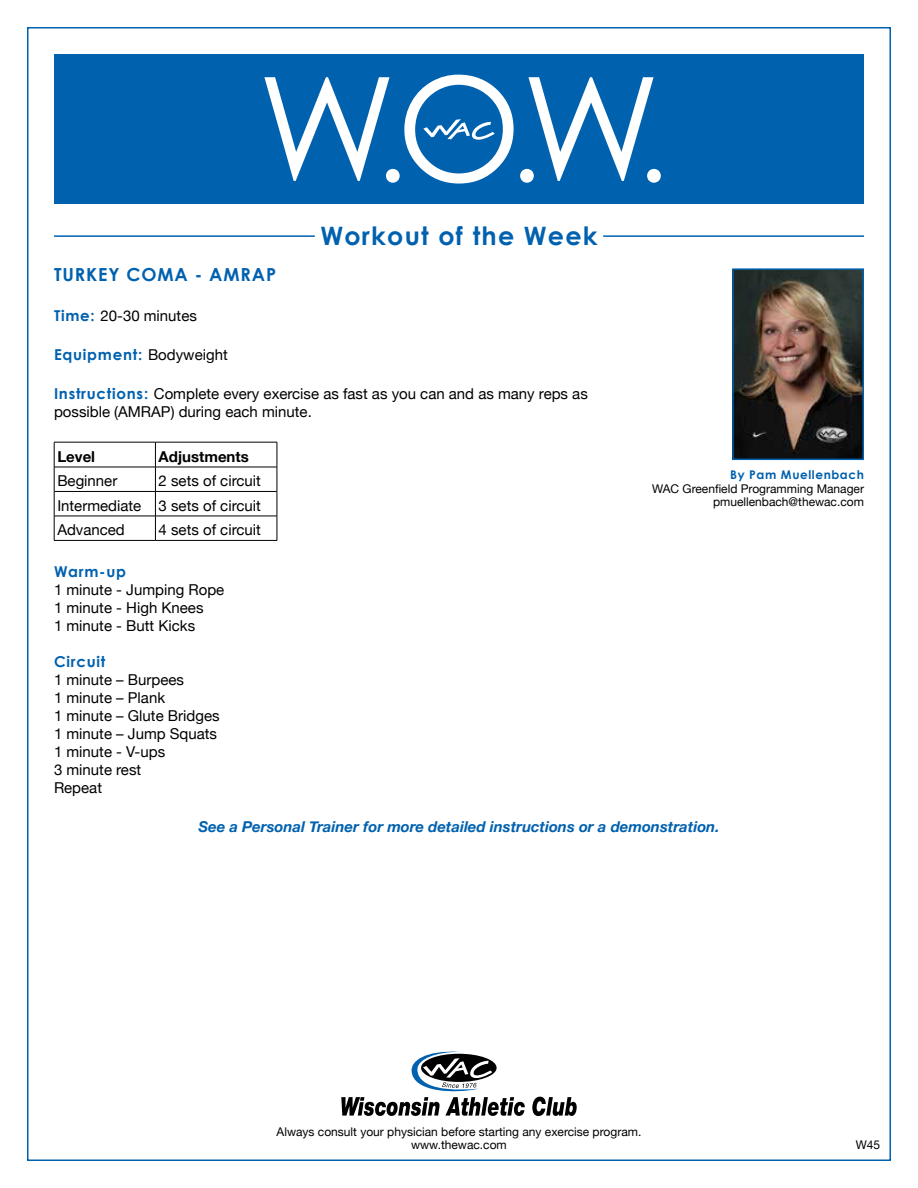
<style>
.page{position:relative;width:918px;height:1188px;background:#fff}
.page>*{position:absolute;margin:0;border:0;box-sizing:border-box;transform-origin:0 0}
.t1{font:144.45px "Century Gothic";color:#fff}
.t2{font:114.15px "Century Gothic";color:#fff}
.t3{font:700 25.35px "Century Gothic";letter-spacing:.05em;color:#0061af}
.t4{font:700 18px "Century Gothic";letter-spacing:.05em;color:#0061af}
.t5{font:15px/18px "Helvetica Neue";color:#000}
.t6{font:italic 700 15px "Helvetica Neue";color:#0061af}
.t7{font:700 15px "Century Gothic";letter-spacing:.05em;color:#0061af}
.t8{font:700 15px "Helvetica Neue";color:#000}
.t9{font:12px/13.5px "Helvetica Neue";color:#000;text-align:center}
.t10{font:700 12px "Century Gothic";letter-spacing:.05em;color:#0061af}
.s1{font-family:"Century Gothic";font-weight:700;color:#0061af}
.s2{font-family:"Helvetica Neue";font-weight:400;color:#000}
</style>
<div class="page">
<div style="left:54px;top:54px;width:810px;height:149px;background:#0061af"></div>
<svg style="left:423px;top:119px;width:72px;height:21px"></svg>
<hr style="left:54px;top:235px;width:261px;height:2px;background:#0061af">
<hr style="left:603px;top:235px;width:261px;height:2px;background:#0061af">
<img style="left:735px;top:271px;width:126px;height:186px">
<div style="left:732px;top:268px;width:132px;height:192px;border:2px solid #0061af"></div>
<svg style="left:532px;top:1097px;width:45px;height:19px"></svg>
<svg style="left:341px;top:1051px;width:184px;height:65px"></svg>
<hr style="left:54px;top:442px;width:101px;height:1px;background:#000">
<hr style="left:155px;top:442px;width:122px;height:1px;background:#000">
<hr style="left:54px;top:467px;width:101px;height:1px;background:#000">
<hr style="left:155px;top:467px;width:122px;height:1px;background:#000">
<hr style="left:54px;top:491px;width:101px;height:1px;background:#000">
<hr style="left:155px;top:491px;width:122px;height:1px;background:#000">
<hr style="left:54px;top:516px;width:101px;height:1px;background:#000">
<hr style="left:155px;top:516px;width:122px;height:1px;background:#000">
<hr style="left:54px;top:540px;width:101px;height:1px;background:#000">
<hr style="left:155px;top:540px;width:122px;height:1px;background:#000">
<svg style="left:54px;top:442px;width:1px;height:98px"></svg>
<svg style="left:155px;top:442px;width:1px;height:98px"></svg>
<svg style="left:277px;top:442px;width:1px;height:98px"></svg>
<h1 class="t1" style="left:258px;top:41px;width:404px">WOW</h1>
<h2 class="t2" style="left:376px;top:70px;width:294px">...</h2>
<p class="t4" style="left:54px;top:264px;width:224px">TURKEY COMA - AMRAP</p>
<p class="t5" style="left:54px;top:307px;width:144px"><span class="s1">Time:</span> 20-30 minutes</p>
<p class="t7" style="left:54px;top:345px;width:175px">Equipment: <span class="s2">Bodyweight</span></p>
<h3 class="t3" style="left:320px;top:220px;width:279px">Workout of the Week</h3>
<p class="t5" style="left:54px;top:386px;width:535px"><span class="s1">Instructions:</span> Complete every exercise as fast as you can and as many reps as possible (AMRAP) during each minute.</p>
<p class="t8" style="left:57px;top:445px;width:39px">Level</p>
<p class="t8" style="left:159px;top:445px;width:92px">Adjustments</p>
<p class="t5" style="left:57px;top:473px;width:61px">Beginner</p>
<p class="t5" style="left:57px;top:470px;width:205px;line-height:24.5px;text-align:justify;text-indent:101px">2 sets of circuit Intermediate 3 sets of circuit Advanced</p>
<p class="t5" style="left:159px;top:522px;width:104px">4 sets of circuit</p>
<p class="t7" style="left:54px;top:562px;width:73px">Warm-up</p>
<p class="t5" style="left:54px;top:581px;width:172px">1 minute - Jumping Rope<br>1 minute - High Knees<br>1 minute - Butt Kicks</p>
<p class="t7" style="left:54px;top:652px;width:53px">Circuit</p>
<p class="t5" style="left:54px;top:671px;width:167px">1 minute – Burpees<br>1 minute – Plank<br>1 minute – Glute Bridges<br>1 minute – Jump Squats<br>1 minute - V-ups<br>3 minute rest<br>Repeat</p>
<p class="t10" style="left:730px;top:467px;width:135px">By Pam Muellenbach</p>
<p class="t9" style="left:652px;top:482px;width:213px;text-align:right">WAC Greenfield Programming Manager pmuellenbach@thewac.com</p>
<p class="t6" style="left:198px;top:815px;width:523px">See a Personal Trainer for more detailed instructions or a demonstration.</p>
<p class="t9" style="left:277px;top:1125px;width:366px">Always consult your physician before starting any exercise program. www.thewac.com</p>
<p class="t9" style="left:856px;top:1139px;width:26px">W45</p>
</div>
